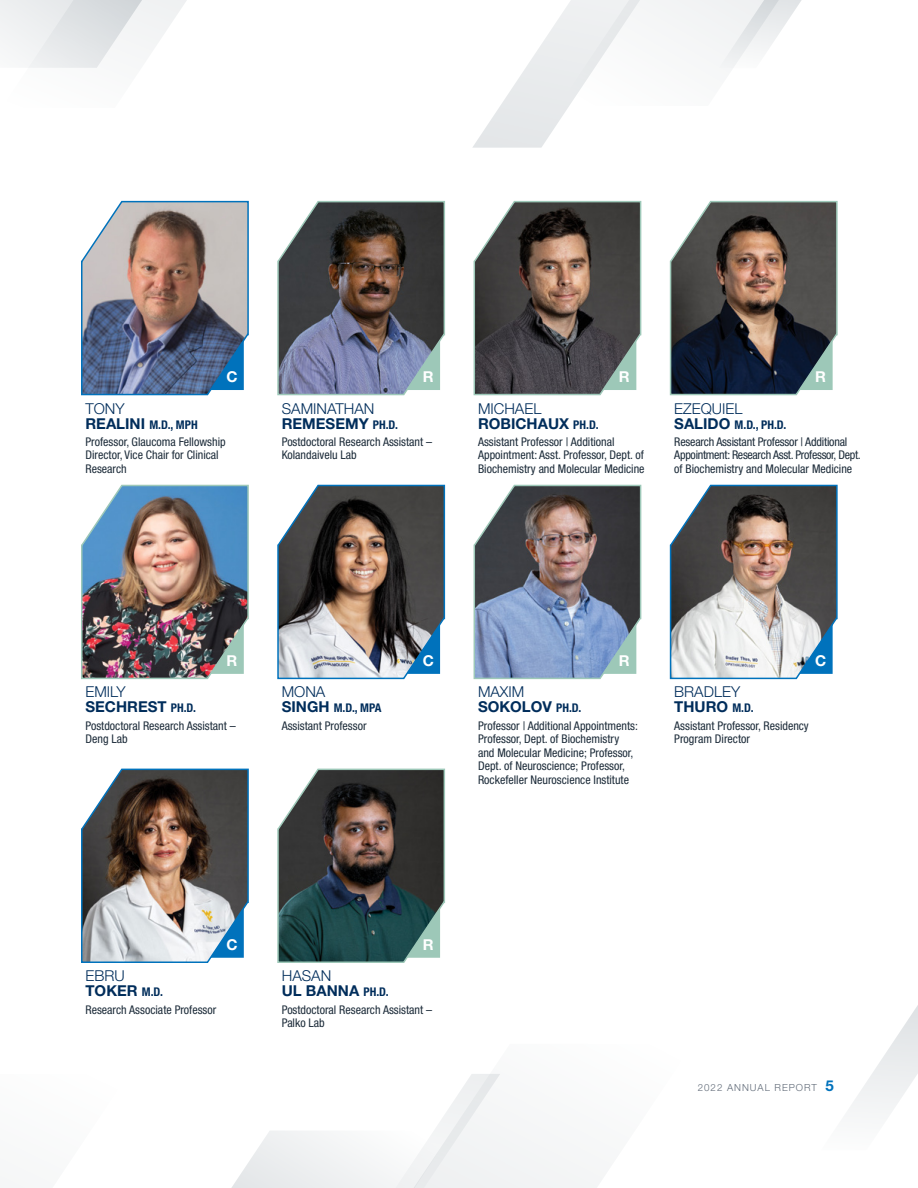
<style>
.page{position:relative;width:918px;height:1188px;background:#fff}
.page>*{position:absolute;margin:0;border:0;box-sizing:border-box;transform-origin:0 0}
.t1{font:700 15px/15px "Helvetica Neue LT Std";color:#002d5b}
.t2{font:300 15px/15px "Helvetica Neue LT Std";color:#002d5b}
.t3{font:700 15px "Helvetica Neue LT Std";color:#fff}
.t4{font:condensed 12px/13.5px "Helvetica Neue LT Std";color:#1c2b39}
.t5{font:condensed 12px/13.5px "Helvetica Neue LT Std";letter-spacing:-.02em;color:#1c2b39}
.t6{font:300 9.75px "Helvetica Neue LT Std";letter-spacing:.1em;color:#616b78}
.s1{font-weight:700;font-stretch:normal;font-size:15px;color:#002d5b}
.s2{font-weight:700;color:#002d5b}
.s3{font-weight:700}
.s4{font-weight:700;font-stretch:condensed;font-size:12px}
.s5{font-weight:300}
.s6{font-stretch:condensed;font-size:12px}
.s7{font-weight:700;font-size:15px;color:#0072bc}
</style>
<div class="page">
<img style="left:81px;top:200px;width:757px;height:196px">
<svg style="left:848px;top:1005px;width:70px;height:109px"></svg>
<img style="left:81px;top:484px;width:757px;height:196px">
<img style="left:81px;top:768px;width:364px;height:195px">
<svg style="left:231px;top:1074px;width:371px;height:114px"></svg>
<svg style="left:0;top:0;width:187px;height:68px"></svg>
<svg style="left:473px;top:0;width:329px;height:148px"></svg>
<p class="t3" style="left:226px;top:367px;width:13px">C</p>
<p class="t2" style="left:86px;top:400px;width:41px">TONY</p>
<p class="t4" style="left:86px;top:416px;width:142px;line-height:17.2px"><span class="s1">REALINI</span> <span class="s2">M.D., MPH<br></span>Professor, Glaucoma Fellowship</p>
<p class="t4" style="left:86px;top:448px;width:135px">Director, Vice Chair for Clinical<br>Research</p>
<p class="t3" style="left:423px;top:367px;width:12px">R</p>
<p class="t2" style="left:282px;top:400px;width:118px">SAMINATHAN<br><span class="s3">REMESEMY</span> <span class="s4">PH.D.</span></p>
<p class="t4" style="left:282px;top:435px;width:152px">Postdoctoral Research Assistant –<br>Kolandaivelu Lab</p>
<p class="t3" style="left:619px;top:367px;width:12px">R</p>
<p class="t1" style="left:478px;top:400px;width:122px"><span class="s5">MICHAEL<br></span>ROBICHAUX <span class="s6">PH.D.</span></p>
<p class="t4" style="left:478px;top:435px;width:168px">Assistant Professor | Additional<br>Appointment: Asst. Professor, Dept. of<br>Biochemistry and Molecular Medicine</p>
<p class="t3" style="left:815px;top:367px;width:12px">R</p>
<p class="t2" style="left:674px;top:400px;width:70px">EZEQUIEL</p>
<p class="t4" style="left:674px;top:416px;width:175px;line-height:17.2px"><span class="s1">SALIDO</span> <span class="s2">M.D., PH.D.<br></span>Research Assistant Professor | Additional</p>
<p class="t5" style="left:674px;top:448px;width:188px">Appointment: Research Asst. Professor, Dept. of Biochemistry and Molecular Medicine</p>
<p class="t3" style="left:226px;top:651px;width:12px">R</p>
<p class="t1" style="left:86px;top:684px;width:112px"><span class="s5">EMILY<br></span>SECHREST <span class="s6">PH.D.</span></p>
<p class="t4" style="left:85px;top:719px;width:152px">Postdoctoral Research Assistant –<br>Deng Lab</p>
<p class="t2" style="left:282px;top:684px;width:45px">MONA</p>
<p class="t4" style="left:282px;top:699px;width:101px;line-height:17.2px"><span class="s1">SINGH</span> <span class="s2">M.D., MPA<br></span>Assistant Professor</p>
<p class="t3" style="left:423px;top:651px;width:13px">C</p>
<p class="t3" style="left:619px;top:651px;width:12px">R</p>
<p class="t1" style="left:478px;top:684px;width:105px"><span class="s5">MAXIM<br></span>SOKOLOV <span class="s6">PH.D.</span></p>
<p class="t4" style="left:478px;top:719px;width:162px">Professor | Additional Appointments:<br>Professor, Dept. of Biochemistry and Molecular Medicine; Professor, Dept. of Neuroscience; Professor, Rockefeller Neuroscience Institute</p>
<p class="t3" style="left:815px;top:651px;width:13px">C</p>
<p class="t2" style="left:674px;top:684px;width:81px">BRADLEY<br><span class="s3">THURO</span> <span class="s4">M.D.</span></p>
<p class="t4" style="left:674px;top:719px;width:136px">Assistant Professor, Residency<br>Program Director</p>
<p class="t1" style="left:86px;top:968px;width:79px"><span class="s5">EBRU<br></span>TOKER <span class="s6">M.D.</span></p>
<p class="t4" style="left:85px;top:1002px;width:132px">Research Associate Professor</p>
<p class="t3" style="left:226px;top:935px;width:13px">C</p>
<p class="t3" style="left:423px;top:935px;width:12px">R</p>
<p class="t1" style="left:282px;top:968px;width:108px"><span class="s5">HASAN<br></span>UL BANNA <span class="s6">PH.D.</span></p>
<p class="t4" style="left:282px;top:1002px;width:152px">Postdoctoral Research Assistant –<br>Palko Lab</p>
<p class="t6" style="left:698px;top:1081px;width:137px">2022 ANNUAL REPORT <span class="s7">5</span></p>
</div>
